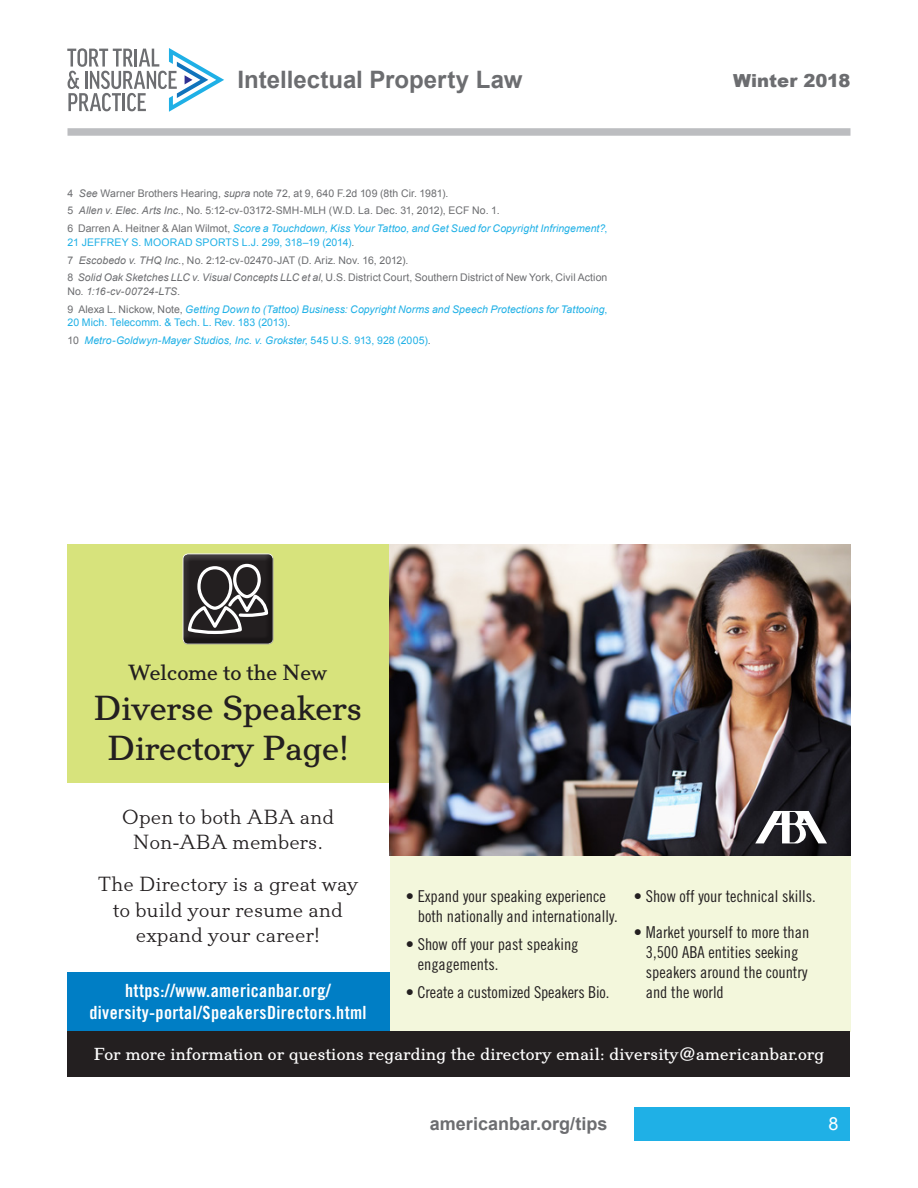
<style>
.page{position:relative;width:918px;height:1188px;background:#fff}
.page>*{position:absolute;margin:0;border:0;box-sizing:border-box;transform-origin:0 0}
.t1{font:700 34.5px/40px "Directors Cut Pro";color:#231f20;text-align:center}
.t2{font:700 24px "Arial";color:#6c6d70}
.t3{font:700 21.75px "Directors Cut Pro";color:#231f20}
.t4{font:20.85px/25.5px "Directors Cut Pro";color:#231f20;text-align:center}
.t5{font:18.15px/21.8px "Trade Gothic LT Std Bd Cn 20";letter-spacing:.02em;color:#fff;text-align:center}
.t6{font:700 18px "Arial";color:#6c6d70}
.t7{font:900 18px "Arial";color:#6c6d70}
.t8{font:18px "Arial";color:#fff}
.t9{font:700 17.25px "Directors Cut Pro";letter-spacing:.015em;color:#fff}
.t10{font:16.35px/20px "Trade Gothic LT Std Cn 18";color:#231f20}
.Footnotes{font:italic 10.5px/13.5px "Arial";letter-spacing:.005em;color:#1fb0e6}
.Footnotes-2{font:10.5px "Arial";letter-spacing:.005em;color:#6c6d70}
.Footnotes-3{font:italic 10.5px/13.5px "Arial";letter-spacing:-.005em;color:#6c6d70}
.s1{font-style:italic}
.s2{font-style:normal;color:#6c6d70}
.s3{font-style:normal}
</style>
<div class="page">
<svg style="left:67px;top:48px;width:157px;height:64px"></svg>
<div style="left:68px;top:128px;width:782px;height:8px;background:#bcbdc0"></div>
<div style="left:634px;top:1107px;width:216px;height:34px;background:#1fb0e6"></div>
<div style="left:68px;top:544px;width:322px;height:239px;background:#d7e37c"></div>
<div style="left:68px;top:972px;width:322px;height:59px;background:#007ec5"></div>
<div style="left:390px;top:856px;width:460px;height:175px;background:#f3f7dc"></div>
<img style="left:390px;top:544px;width:460px;height:312px">
<div style="left:182px;top:552px;width:95px;height:90px;background:#fff;opacity:.25"></div>
<div style="left:182px;top:554px;width:95px;height:92px;background:#231f20;opacity:.3"></div>
<svg style="left:186px;top:562px;width:84px;height:74px;background:#555253"></svg>
<div style="left:68px;top:1031px;width:782px;height:45px;background:#231f20"></div>
<svg style="left:755px;top:811px;width:72px;height:32px"></svg>
<h2 class="t2" style="left:237px;top:66px;width:287px">Intellectual Property Law</h2>
<h3 class="t7" style="left:733px;top:67px;width:119px">Winter 2018</h3>
<p class="Footnotes-2" style="left:68px;top:187px;width:382px">4 <span class="s1">See</span> Warner Brothers Hearing, <span class="s1">supra</span> note 72, at 9, 640 F.2d 109 (8th Cir. 1981).</p>
<p class="Footnotes-2" style="left:68px;top:205px;width:434px">5 <span class="s1">Allen v. Elec. Arts Inc.</span>, No. 5:12-cv-03172-SMH-MLH (W.D. La. Dec. 31, 2012), ECF No. 1.</p>
<p class="Footnotes" style="left:68px;top:222px;width:542px"><span class="s2">6 Darren A. Heitner &amp; Alan Wilmot,</span> Score a Touchdown, Kiss Your Tattoo, and Get Sued for Copyright Infringement?<span class="s3">,<br>21 JEFFREY S. MOORAD SPORTS L.J. 299, 318–19 (2014)</span><span class="s2">.</span></p>
<p class="Footnotes-2" style="left:68px;top:254px;width:342px">7 <span class="s1">Escobedo v. THQ Inc.</span>, No. 2:12-cv-02470-JAT (D. Ariz. Nov. 16, 2012).</p>
<p class="Footnotes-3" style="left:68px;top:271px;width:541px"><span class="s3">8</span> Solid Oak Sketches LLC v. Visual Concepts LLC et al<span class="s3">, U.S. District Court, Southern District of New York, Civil Action<br>No</span>. 1:16-cv-00724-LTS.</p>
<p class="Footnotes" style="left:68px;top:302px;width:542px"><span class="s2">9 Alexa L. Nickow, Note,</span> Getting Down to (Tattoo) Business: Copyright Norms and Speech Protections for Tattooing<span class="s3">,<br>20 Mich. Telecomm. &amp; Tech. L. Rev. 183 (2013)</span><span class="s2">.</span></p>
<p class="Footnotes" style="left:68px;top:334px;width:365px"><span class="s2">10</span> Metro-Goldwyn-Mayer Studios, Inc. v. Grokster<span class="s3">, 545 U.S. 913, 928 (2005)</span><span class="s2">.</span></p>
<p class="t3" style="left:129px;top:659px;width:200px">Welcome to the New</p>
<p class="t1" style="left:94px;top:688px;width:270px">Diverse Speakers<br>Directory Page!</p>
<p class="t4" style="left:122px;top:803px;width:214px">Open to both ABA and<br>Non-ABA members.</p>
<p class="t4" style="left:98px;top:871px;width:262px">The Directory is a great way to build your resume and expand your career!</p>
<p class="t5" style="left:89px;top:979px;width:279px">https://www.americanbar.org/ diversity-portal/SpeakersDirectors.html</p>
<p class="t10" style="left:418px;top:886px;width:201px;text-indent:-12px">• Expand your speaking experience both nationally and internationally.</p>
<p class="t10" style="left:418px;top:934px;width:162px;text-indent:-12px">• Show off your past speaking engagements.</p>
<p class="t10" style="left:406px;top:982px;width:205px">• Create a customized Speakers Bio.</p>
<p class="t10" style="left:634px;top:886px;width:183px">• Show off your technical skills.</p>
<p class="t10" style="left:646px;top:922px;width:165px;text-indent:-12px">• Market yourself to more than<br>3,500 ABA entities seeking speakers around the country and the world</p>
<p class="t9" style="left:94px;top:1044px;width:732px">For more information or questions regarding the directory email: diversity@americanbar.org</p>
<h3 class="t6" style="left:430px;top:1114px;width:179px">americanbar.org/tips</h3>
<h3 class="t8" style="left:828px;top:1114px;width:12px">8</h3>
</div>
